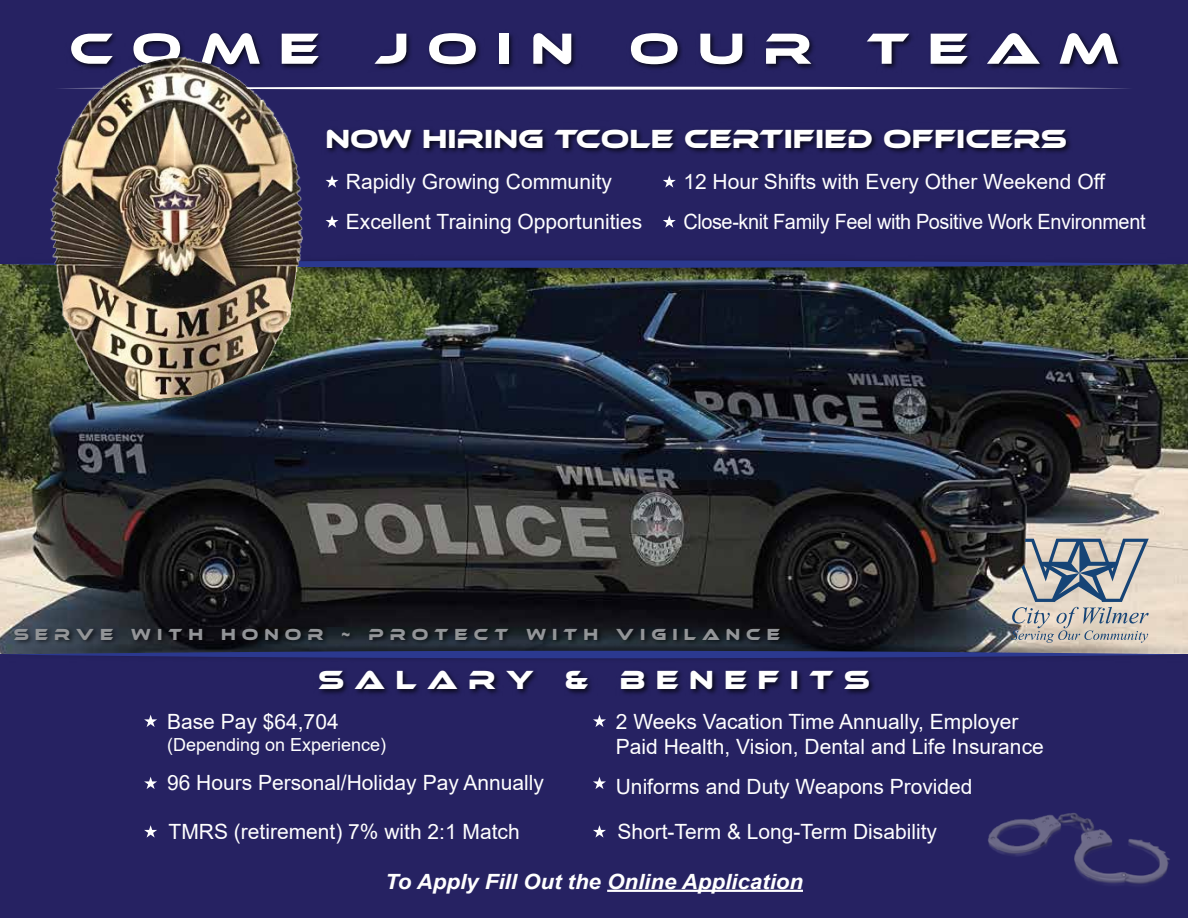
<style>
.page{position:relative;width:1188px;height:918px;background:#262262}
.page>*{position:absolute;margin:0;border:0;box-sizing:border-box;transform-origin:0 0}
.t1{font:27px "Ethnocentric Rg";color:#fff}
.t2{font:21px/25.2px "Arial";color:#fff}
.t3{font:21px/39.6px "Arial";letter-spacing:-.02em;color:#fff}
.t4{font:italic 700 21px "Arial";color:#fff;scale:1.06 1}
.t5{font:18px "Arial";color:#fff}
.t6{font:16.5px "Ethnocentric Rg";color:#939598;scale:.95 1}
</style>
<div class="page">
<img style="left:0;top:281px;width:1188px;height:357px">
<img style="left:49px;top:84px;width:259px;height:319px">
<svg style="left:1011px;top:539px;width:138px;height:99px;background:#aaabab"></svg>
<img style="left:319px;top:671px;width:555px;height:23px">
<svg style="left:144px;top:715px;width:13px;height:12px"></svg>
<svg style="left:144px;top:777px;width:13px;height:12px"></svg>
<svg style="left:144px;top:825px;width:13px;height:13px"></svg>
<svg style="left:593px;top:715px;width:13px;height:12px"></svg>
<svg style="left:593px;top:777px;width:13px;height:12px"></svg>
<svg style="left:593px;top:825px;width:13px;height:13px"></svg>
<img style="left:327px;top:129px;width:743px;height:24px">
<svg style="left:326px;top:175px;width:13px;height:13px"></svg>
<svg style="left:326px;top:215px;width:13px;height:13px"></svg>
<svg style="left:663px;top:175px;width:13px;height:13px"></svg>
<svg style="left:663px;top:215px;width:13px;height:13px"></svg>
<hr style="left:607px;top:890px;width:196px;height:2px;background:#fff">
<img style="left:0;top:254px;width:1188px;height:27px">
<svg style="left:0;top:263px;width:57px;height:2px"></svg>
<svg style="left:296px;top:259px;width:892px;height:10px"></svg>
<img style="left:0;top:638px;width:1188px;height:12px">
<svg style="left:0;top:650px;width:1188px;height:8px"></svg>
<img style="left:9px;top:621px;width:780px;height:32px">
<img style="left:78px;top:33px;width:1044px;height:51px">
<svg style="left:71px;top:34px;width:42px;height:30px"></svg>
<svg style="left:133px;top:33px;width:47px;height:30px"></svg>
<svg style="left:202px;top:33px;width:58px;height:31px"></svg>
<svg style="left:282px;top:34px;width:37px;height:30px"></svg>
<svg style="left:374px;top:34px;width:32px;height:30px"></svg>
<svg style="left:429px;top:33px;width:47px;height:31px"></svg>
<div style="left:499px;top:34px;width:10px;height:30px;background:#fff"></div>
<svg style="left:533px;top:33px;width:38px;height:31px"></svg>
<svg style="left:631px;top:33px;width:47px;height:31px"></svg>
<svg style="left:700px;top:34px;width:42px;height:30px"></svg>
<svg style="left:766px;top:34px;width:45px;height:30px"></svg>
<svg style="left:867px;top:34px;width:42px;height:30px"></svg>
<svg style="left:931px;top:34px;width:37px;height:30px"></svg>
<svg style="left:987px;top:33px;width:53px;height:31px"></svg>
<svg style="left:1060px;top:33px;width:58px;height:31px"></svg>
<svg style="left:55px;top:88px;width:50px;height:1px"></svg>
<svg style="left:245px;top:86px;width:884px;height:4px"></svg>
<img style="left:988px;top:813px;width:182px;height:71px">
<p class="t1" style="left:326px;top:122px;width:743px">nOW HIRING TCOLE CERTIFIED OFFICERS</p>
<p class="t2" style="left:346px;top:162px;width:298px;line-height:39.6px">Rapidly Growing Community<br>Excellent Training Opportunities</p>
<p class="t3" style="left:683px;top:162px;width:464px">12 Hour Shifts with Every Other Weekend Off<br>Close-knit Family Feel with Positive Work Environment</p>
<p class="t6" style="left:14px;top:624px;width:808px">S E R V E W I T H H O N O R ~ P R O T E C T W I T H V I G I L A N C E</p>
<p class="t1" style="left:318px;top:663px;width:553px">S A L A R Y &amp; B E N E F I T S</p>
<p class="t2" style="left:167px;top:709px;width:173px">Base Pay $64,704</p>
<p class="t5" style="left:167px;top:732px;width:221px">(Depending on Experience)</p>
<p class="t2" style="left:167px;top:770px;width:379px">96 Hours Personal/Holiday Pay Annually</p>
<p class="t2" style="left:169px;top:819px;width:353px">TMRS (retirement) 7% with 2:1 Match</p>
<p class="t2" style="left:616px;top:709px;width:430px">2 Weeks Vacation Time Annually, Employer<br>Paid Health, Vision, Dental and Life Insurance</p>
<p class="t2" style="left:616px;top:763px;width:358px;line-height:45.6px">Uniforms and Duty Weapons Provided<br>Short-Term &amp; Long-Term Disability</p>
<p class="t4" style="left:385px;top:867px;width:396px">To Apply Fill Out the Online Application</p>
</div>
